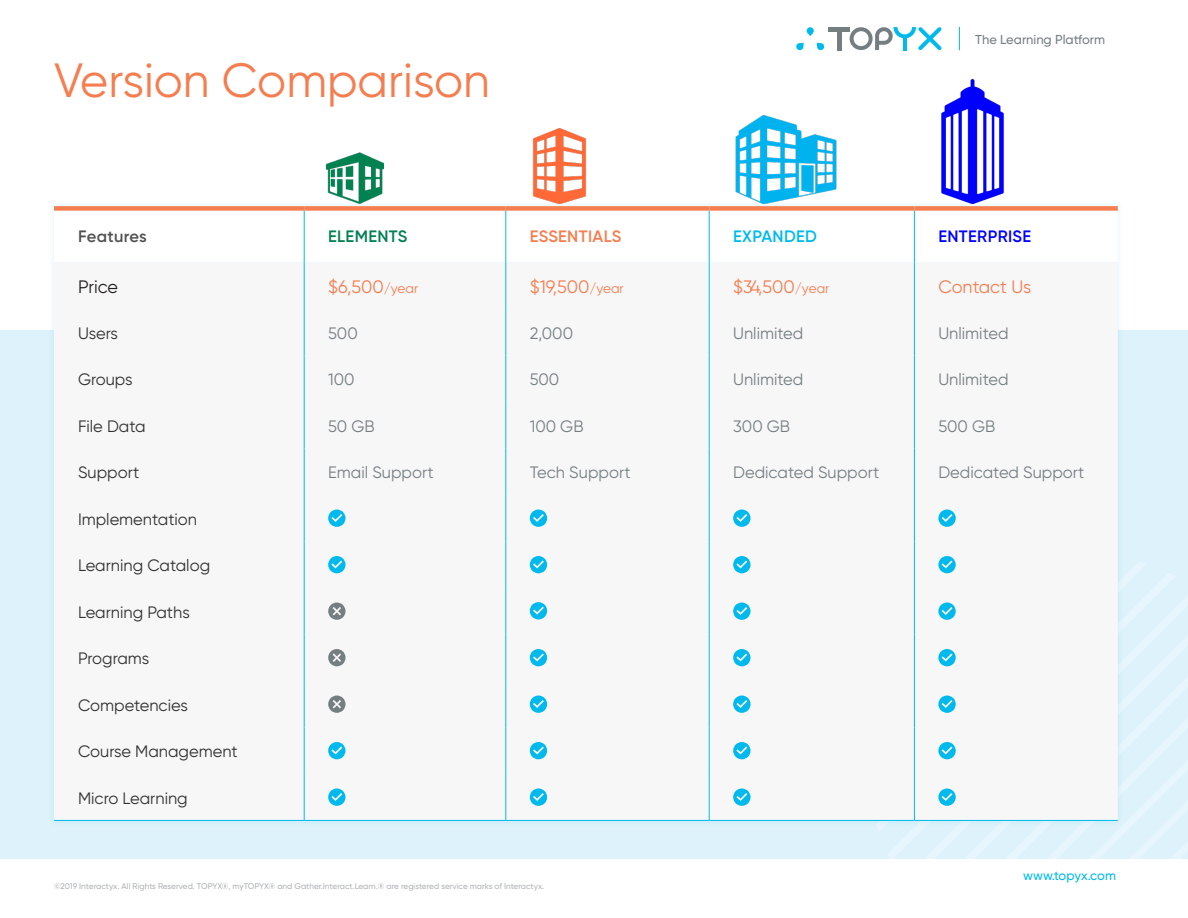
<style>
.page{position:relative;width:1188px;height:918px;background:#fff}
.page>*{position:absolute;margin:0;border:0;box-sizing:border-box;transform-origin:0 0}
.t1{font:48px "Gilroy";color:#f57d4f}
.t2{font:18px "Gilroy";color:#f57d4f}
.t3{font:18px "Gilroy";color:#231f20}
.t4{font:16.5px "Gilroy";color:#757f82}
.t5{font:16.5px "Gilroy";color:#333233}
.t6{font:600 16.5px "Gilroy";letter-spacing:.02em;color:#f57d4f}
.t7{font:600 16.5px "Gilroy";letter-spacing:.02em;color:#00f}
.t8{font:600 16.5px "Gilroy";letter-spacing:.02em;color:#515151}
.t9{font:600 16.5px "Gilroy";letter-spacing:.02em;color:#028151}
.t10{font:600 16.5px "Gilroy";letter-spacing:.02em;color:#00baed}
.t11{font:500 12.9px "Gilroy";color:#757f82}
.t12{font:500 12.9px "Gilroy";color:#00baed}
.t13{font:500 8.25px "Gilroy";color:#b0b3b5}
.s1{font-size:13.5px}
</style>
<div class="page">
<div style="left:0;top:330px;width:1188px;height:529px;background:#ddf2fb"></div>
<hr style="left:829px;top:27px;width:21px;height:4px;background:#757f82">
<hr style="left:838px;top:30px;width:4px;height:20px;background:#757f82">
<svg style="left:850px;top:27px;width:92px;height:23px"></svg>
<svg style="left:807px;top:27px;width:7px;height:9px"></svg>
<svg style="left:796px;top:43px;width:8px;height:7px"></svg>
<svg style="left:817px;top:43px;width:8px;height:7px"></svg>
<svg style="left:959px;top:27px;width:1px;height:23px"></svg>
<div style="left:47px;top:200px;width:1077px;height:628px;background:#00baed;opacity:.15"></div>
<svg style="left:54px;top:211px;width:1064px;height:51px"></svg>
<div style="left:54px;top:262px;width:1064px;height:558px;background:#f7f7f8"></div>
<div style="left:54px;top:206px;width:250px;height:5px;background:#f57d4f"></div>
<div style="left:304px;top:206px;width:202px;height:5px;background:#f57d4f"></div>
<div style="left:506px;top:206px;width:203px;height:5px;background:#f57d4f"></div>
<div style="left:709px;top:206px;width:205px;height:5px;background:#f57d4f"></div>
<div style="left:914px;top:206px;width:204px;height:5px;background:#f57d4f"></div>
<hr style="left:304px;top:211px;width:1px;height:51px;background:#00baed">
<hr style="left:304px;top:262px;width:1px;height:47px;background:#00baed">
<hr style="left:304px;top:309px;width:1px;height:46px;background:#00baed">
<hr style="left:304px;top:355px;width:1px;height:47px;background:#00baed">
<hr style="left:304px;top:402px;width:1px;height:46px;background:#00baed">
<hr style="left:304px;top:448px;width:1px;height:47px;background:#00baed">
<hr style="left:304px;top:495px;width:1px;height:46px;background:#00baed">
<hr style="left:304px;top:541px;width:1px;height:47px;background:#00baed">
<hr style="left:304px;top:588px;width:1px;height:46px;background:#00baed">
<hr style="left:304px;top:634px;width:1px;height:47px;background:#00baed">
<hr style="left:304px;top:681px;width:1px;height:46px;background:#00baed">
<hr style="left:304px;top:727px;width:1px;height:47px;background:#00baed">
<hr style="left:304px;top:774px;width:1px;height:46px;background:#00baed">
<hr style="left:506px;top:211px;width:1px;height:51px;background:#00baed">
<hr style="left:709px;top:211px;width:1px;height:51px;background:#00baed">
<hr style="left:914px;top:211px;width:1px;height:51px;background:#00baed">
<hr style="left:506px;top:262px;width:1px;height:47px;background:#00baed">
<hr style="left:709px;top:262px;width:1px;height:47px;background:#00baed">
<hr style="left:914px;top:262px;width:1px;height:47px;background:#00baed">
<hr style="left:506px;top:309px;width:1px;height:46px;background:#00baed">
<hr style="left:709px;top:309px;width:1px;height:46px;background:#00baed">
<hr style="left:914px;top:309px;width:1px;height:46px;background:#00baed">
<hr style="left:506px;top:355px;width:1px;height:47px;background:#00baed">
<hr style="left:709px;top:355px;width:1px;height:47px;background:#00baed">
<hr style="left:914px;top:355px;width:1px;height:47px;background:#00baed">
<hr style="left:506px;top:402px;width:1px;height:46px;background:#00baed">
<hr style="left:709px;top:402px;width:1px;height:46px;background:#00baed">
<hr style="left:914px;top:402px;width:1px;height:46px;background:#00baed">
<hr style="left:506px;top:448px;width:1px;height:47px;background:#00baed">
<hr style="left:709px;top:448px;width:1px;height:47px;background:#00baed">
<hr style="left:914px;top:448px;width:1px;height:47px;background:#00baed">
<hr style="left:506px;top:495px;width:1px;height:46px;background:#00baed">
<hr style="left:709px;top:495px;width:1px;height:46px;background:#00baed">
<hr style="left:914px;top:495px;width:1px;height:46px;background:#00baed">
<hr style="left:506px;top:541px;width:1px;height:47px;background:#00baed">
<hr style="left:709px;top:541px;width:1px;height:47px;background:#00baed">
<hr style="left:914px;top:541px;width:1px;height:47px;background:#00baed">
<hr style="left:506px;top:588px;width:1px;height:46px;background:#00baed">
<hr style="left:709px;top:588px;width:1px;height:46px;background:#00baed">
<hr style="left:506px;top:634px;width:1px;height:47px;background:#00baed">
<hr style="left:709px;top:634px;width:1px;height:47px;background:#00baed">
<hr style="left:506px;top:681px;width:1px;height:46px;background:#00baed">
<hr style="left:709px;top:681px;width:1px;height:46px;background:#00baed">
<hr style="left:506px;top:727px;width:1px;height:47px;background:#00baed">
<hr style="left:709px;top:727px;width:1px;height:47px;background:#00baed">
<hr style="left:506px;top:774px;width:1px;height:46px;background:#00baed">
<hr style="left:709px;top:774px;width:1px;height:46px;background:#00baed">
<hr style="left:54px;top:820px;width:250px;height:1px;background:#00baed">
<hr style="left:304px;top:820px;width:202px;height:1px;background:#00baed">
<hr style="left:506px;top:820px;width:203px;height:1px;background:#00baed">
<hr style="left:709px;top:820px;width:205px;height:1px;background:#00baed">
<svg style="left:328px;top:510px;width:18px;height:17px"></svg>
<svg style="left:530px;top:510px;width:17px;height:17px"></svg>
<svg style="left:733px;top:510px;width:18px;height:17px"></svg>
<svg style="left:938px;top:510px;width:18px;height:17px"></svg>
<svg style="left:328px;top:556px;width:18px;height:17px"></svg>
<svg style="left:530px;top:556px;width:17px;height:17px"></svg>
<svg style="left:733px;top:556px;width:18px;height:17px"></svg>
<svg style="left:328px;top:603px;width:18px;height:17px"></svg>
<svg style="left:530px;top:602px;width:17px;height:17px"></svg>
<svg style="left:733px;top:603px;width:18px;height:17px"></svg>
<svg style="left:328px;top:649px;width:18px;height:17px"></svg>
<svg style="left:530px;top:649px;width:17px;height:17px"></svg>
<svg style="left:733px;top:649px;width:18px;height:17px"></svg>
<svg style="left:328px;top:696px;width:18px;height:17px"></svg>
<svg style="left:530px;top:696px;width:17px;height:17px"></svg>
<svg style="left:733px;top:696px;width:18px;height:17px"></svg>
<svg style="left:328px;top:742px;width:18px;height:17px"></svg>
<svg style="left:530px;top:742px;width:17px;height:17px"></svg>
<svg style="left:733px;top:742px;width:18px;height:17px"></svg>
<svg style="left:328px;top:789px;width:18px;height:17px"></svg>
<svg style="left:530px;top:789px;width:17px;height:17px"></svg>
<svg style="left:733px;top:789px;width:18px;height:17px"></svg>
<svg style="left:868px;top:556px;width:256px;height:272px;background:#eff5f7"></svg>
<img style="left:907px;top:79px;width:131px;height:125px">
<img style="left:512px;top:129px;width:95px;height:74px">
<img style="left:732px;top:115px;width:109px;height:88px">
<img style="left:326px;top:152px;width:58px;height:54px">
<p class="t1" style="left:54px;top:51px;width:438px">Version Comparison</p>
<p class="t11" style="left:975px;top:31px;width:131px">The Learning Platform</p>
<p class="t8" style="left:78px;top:226px;width:70px">Features</p>
<p class="t9" style="left:328px;top:226px;width:81px">ELEMENTS</p>
<p class="t6" style="left:530px;top:226px;width:93px">ESSENTIALS</p>
<p class="t10" style="left:733px;top:226px;width:85px">EXPANDED</p>
<p class="t7" style="left:938px;top:226px;width:94px">ENTERPRISE</p>
<p class="t3" style="left:78px;top:276px;width:42px">Price</p>
<p class="t2" style="left:328px;top:276px;width:92px">$6,500<span class="s1">/year</span></p>
<p class="t2" style="left:530px;top:276px;width:96px">$19,500<span class="s1">/year</span></p>
<p class="t2" style="left:733px;top:276px;width:98px">$34,500<span class="s1">/year</span></p>
<p class="t2" style="left:938px;top:276px;width:95px">Contact Us</p>
<p class="t5" style="left:78px;top:323px;width:42px">Users</p>
<p class="t4" style="left:328px;top:323px;width:31px">500</p>
<p class="t4" style="left:530px;top:323px;width:45px">2,000</p>
<p class="t4" style="left:733px;top:323px;width:72px">Unlimited</p>
<p class="t4" style="left:938px;top:323px;width:72px">Unlimited</p>
<p class="t5" style="left:78px;top:369px;width:56px">Groups</p>
<p class="t4" style="left:328px;top:369px;width:28px">100</p>
<p class="t4" style="left:530px;top:369px;width:31px">500</p>
<p class="t4" style="left:733px;top:369px;width:72px">Unlimited</p>
<p class="t4" style="left:938px;top:369px;width:72px">Unlimited</p>
<p class="t5" style="left:78px;top:416px;width:69px">File Data</p>
<p class="t4" style="left:328px;top:416px;width:48px">50 GB</p>
<p class="t4" style="left:530px;top:416px;width:55px">100 GB</p>
<p class="t4" style="left:733px;top:416px;width:58px">300 GB</p>
<p class="t4" style="left:938px;top:416px;width:58px">500 GB</p>
<p class="t5" style="left:78px;top:462px;width:63px">Support</p>
<p class="t4" style="left:328px;top:462px;width:107px">Email Support</p>
<p class="t4" style="left:530px;top:462px;width:102px">Tech Support</p>
<p class="t4" style="left:733px;top:462px;width:148px">Dedicated Support</p>
<p class="t4" style="left:938px;top:462px;width:148px">Dedicated Support</p>
<p class="t5" style="left:78px;top:509px;width:121px">Implementation</p>
<p class="t5" style="left:78px;top:555px;width:134px">Learning Catalog</p>
<p class="t5" style="left:78px;top:602px;width:113px">Learning Paths</p>
<p class="t5" style="left:78px;top:648px;width:73px">Programs</p>
<p class="t5" style="left:78px;top:695px;width:111px">Competencies</p>
<p class="t5" style="left:78px;top:741px;width:161px">Course Management</p>
<p class="t5" style="left:78px;top:788px;width:111px">Micro Learning</p>
<p class="t13" style="left:54px;top:881px;width:492px">©2019 Interactyx. All Rights Reserved. TOPYX®, myTOPYX® and Gather.Interact.Learn.® are registered service marks of Interactyx.</p>
<p class="t12" style="left:1023px;top:867px;width:94px">www.topyx.com</p>
</div>
